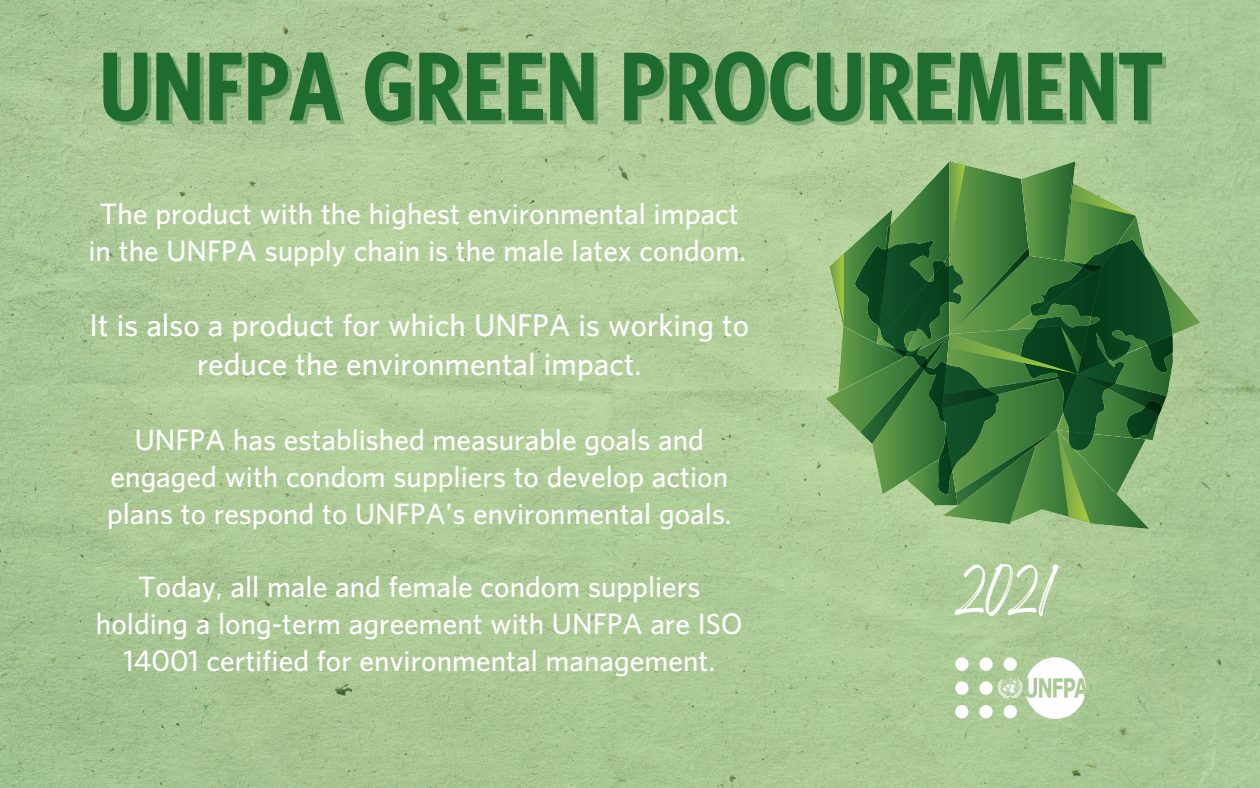
<style>
.page{position:relative;width:1260px;height:788px;background:#fff}
.page>*{position:absolute;margin:0;border:0;box-sizing:border-box;transform-origin:0 0}
.t1{font:700 condensed 88.9px "UNFPA";color:#1f6c31}
.t2{font:48.91px "Breathing";color:#fff}
.t3{font:600 28.35px/39.4px "UNFPA";color:#fff;text-align:center}
.t4{font:600 26.6px/36.8px "UNFPA";color:#fff;text-align:center}
</style>
<div class="page">
<img style="left:0;top:0;width:1260px;height:787px">
<img style="left:955px;top:657px;width:131px;height:61px">
<svg style="left:826px;top:161px;width:375px;height:368px;background:#598c51"></svg>
<h1 class="t1" style="left:99px;top:51px;width:1066px">UNFPA GREEN PROCUREMENT</h1>
<p class="t4" style="left:88px;top:198px;width:659px">The product with the highest environmental impact in the UNFPA supply chain is the male latex condom.</p>
<p class="t3" style="left:90px;top:308px;width:661px">It is also a product for which UNFPA is working to reduce the environmental impact.</p>
<p class="t4" style="left:107px;top:424px;width:626px">UNFPA has established measurable goals and engaged with condom suppliers to develop action plans to respond to UNFPA’s environmental goals.</p>
<p class="t4" style="left:96px;top:571px;width:648px">Today, all male and female condom suppliers holding a long-term agreement with UNFPA are ISO<br>14001 certified for environmental management.</p>
<h2 class="t2" style="left:955px;top:571px;width:95px">2021</h2>
</div>
